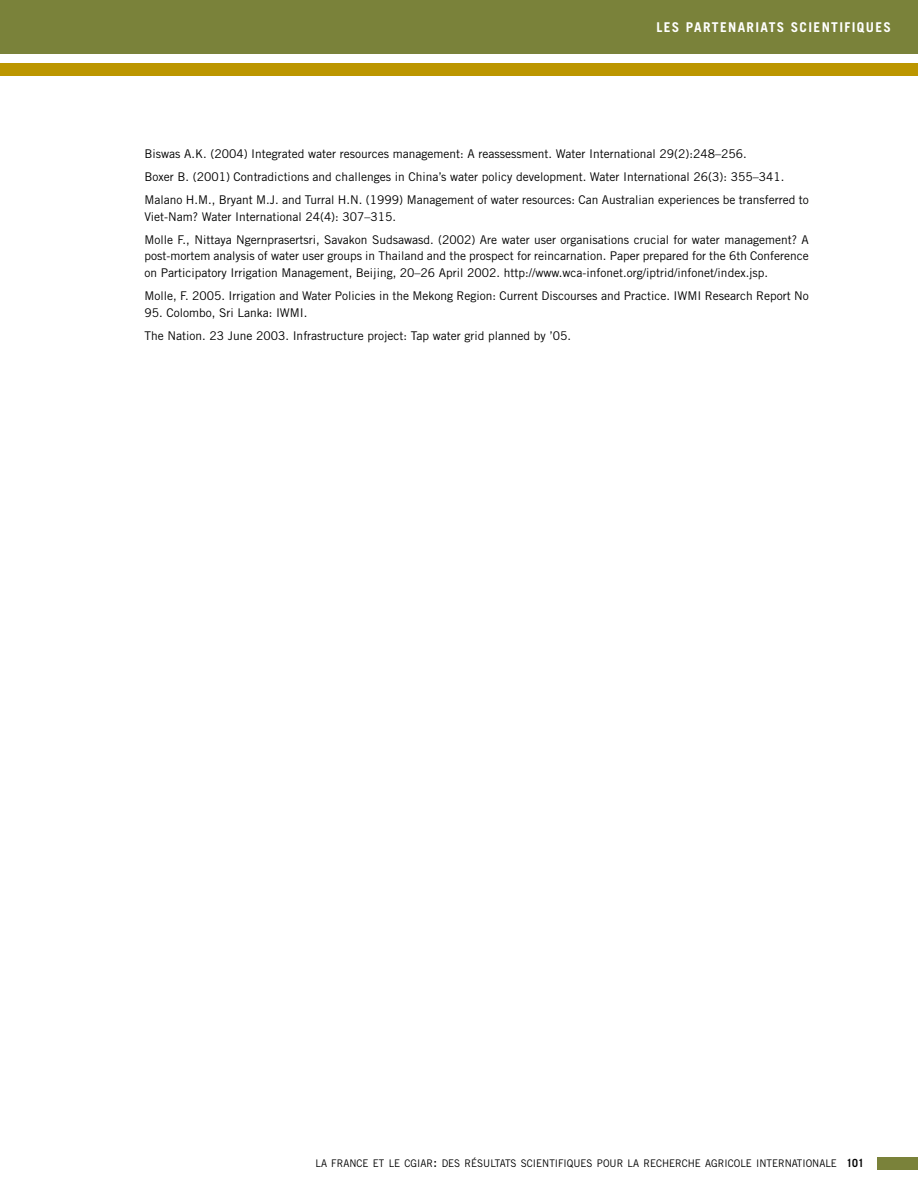
<style>
.page{position:relative;width:918px;height:1188px;background:#fff}
.page>*{position:absolute;margin:0;border:0;box-sizing:border-box;transform-origin:0 0}
.t1{font:700 13.5px "Trade Gothic";letter-spacing:.1em;color:#fff}
.t2{font:12px/23.2px "Trade Gothic";color:#000}
.t3{font:10.5px "Trade Gothic";color:#000;scale:.94 1}
.s1{font-size:15px}
.s2{font-weight:700;font-size:11.25px}
</style>
<div class="page">
<div style="left:878px;top:1157px;width:40px;height:13px;background:#7a823a"></div>
<div style="left:0;top:0;width:918px;height:54px;background:#7a823a"></div>
<div style="left:0;top:63px;width:918px;height:12px;background:#bc9600"></div>
<p class="t1" style="left:657px;top:19px;width:236px">LES PARTENARIATS SCIENTIFIQUES</p>
<p class="t2" style="left:144px;top:142px;width:666px">Biswas A.K. (2004) Integrated water resources management: A reassessment. Water International 29(2):248–256.<br>Boxer B. (2001) Contradictions and challenges in China’s water policy development. Water International 26(3): 355–341.<br>Malano H.M., Bryant M.J. and Turral H.N. (1999) Management of water resources: Can Australian experiences be transferred to</p>
<p class="t2" style="left:144px;top:205px;width:666px">Viet-Nam? Water International 24(4): 307–315.<br>Molle F., Nittaya Ngernprasertsri, Savakon Sudsawasd. (2002) Are water user organisations crucial for water management? A</p>
<p class="t2" style="left:144px;top:248px;width:666px;line-height:16.5px">post-mortem analysis of water user groups in Thailand and the prospect for reincarnation. Paper prepared for the 6th Conference on Participatory Irrigation Management, Beijing, 20–26 April 2002. http://www.wca-infonet.org/iptrid/infonet/index.jsp.</p>
<p class="t2" style="left:144px;top:284px;width:666px">Molle, F. 2005. Irrigation and Water Policies in the Mekong Region: Current Discourses and Practice. IWMI Research Report No</p>
<p class="t2" style="left:144px;top:301px;width:428px">95. Colombo, Sri Lanka: IWMI.<br>The Nation. 23 June 2003. Infrastructure project: Tap water grid planned by ’05.</p>
<p class="t3" style="left:316px;top:1157px;width:585px">la france et le cgiar<span class="s1">:</span> des résultats scientifiques pour la recherche agricole internationale <span class="s2">101</span></p>
</div>
